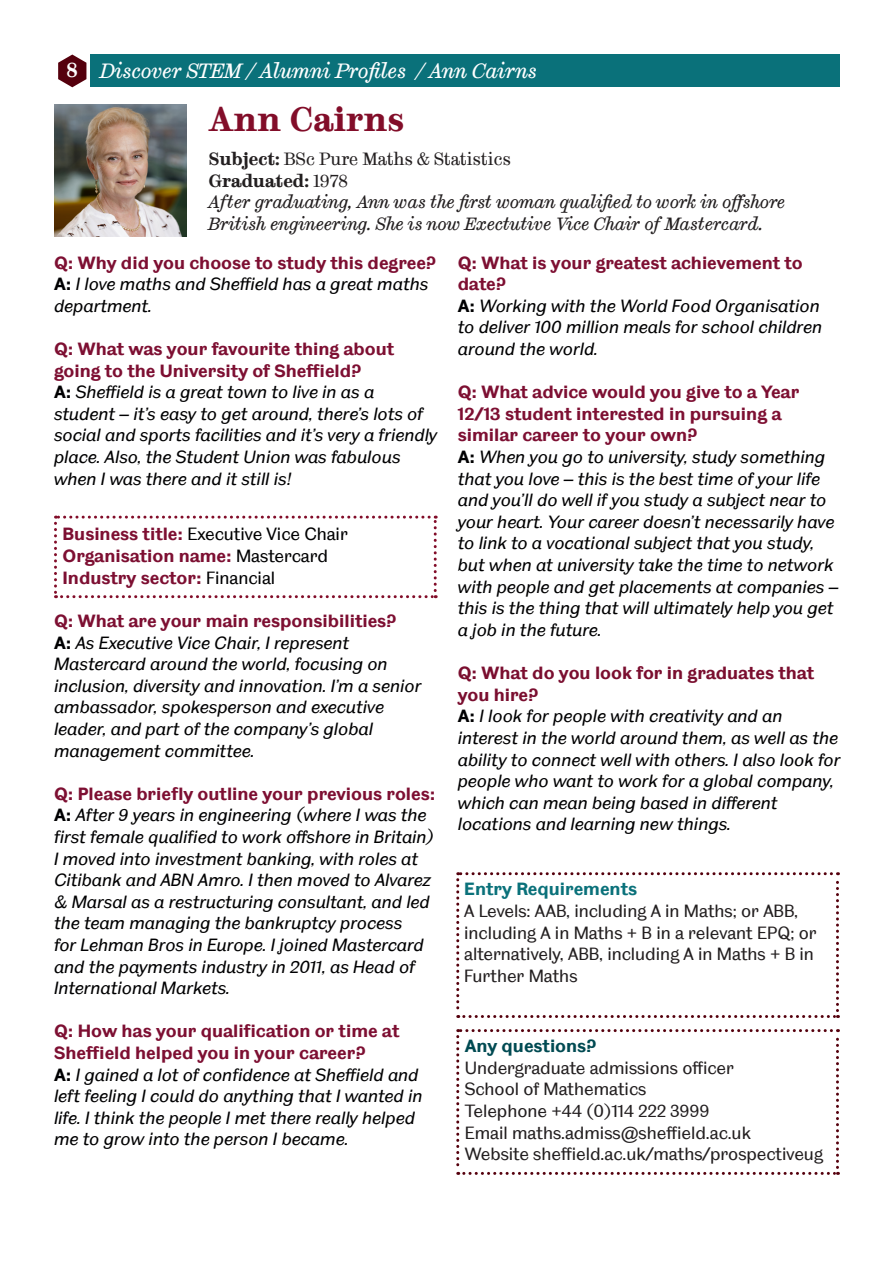
<style>
.page{position:relative;width:893px;height:1263px;background:#fff}
.page>*{position:absolute;margin:0;border:0;box-sizing:border-box;transform-origin:0 0}
.t1{font:700 34.5px "TUOS Stephenson";color:#820d29}
.t2{font:italic 21px "TUOS Stephenson";color:#fff}
.t3{font:700 21px "TUOS Stephenson";color:#fff}
.t4{font:italic 18px/21.6px "TUOS Blake";color:#000002}
.t5{font:700 18px/21.6px "TUOS Blake";color:#7d0f32}
.t6{font:18px/21.6px "TUOS Blake";color:#231f20}
.t7{font:italic 18px/21.6px "TUOS Stephenson";color:#231f20}
.t8{font:700 18px/21.6px "TUOS Blake";color:#7a0e2f}
.t9{font:18px "TUOS Blake";color:#000002}
.t10{font:18px "TUOS Stephenson";color:#231f20}
.t11{font:700 18px "TUOS Blake";color:#0a717a}
.t12{font:700 18px "TUOS Stephenson";color:#231f20}
.t13{font:700 18px "TUOS Blake";color:#004a52}
.s1{font-weight:700}
.s2{font-weight:400}
.s3{font-weight:700;font-style:normal}
.s4{font-weight:700;color:#7d0f32}
.s5{font-weight:400;color:#000002}
</style>
<div class="page">
<svg style="left:58px;top:55px;width:28px;height:32px"></svg>
<div style="left:90px;top:55px;width:750px;height:32px;background:#0a717a"></div>
<div style="left:64px;top:63px;width:16px;height:18px;background:#55000d"></div>
<img style="left:54px;top:105px;width:132px;height:132px">
<svg style="left:54px;top:516px;width:383px;height:82px"></svg>
<svg style="left:456px;top:872px;width:383px;height:146px"></svg>
<svg style="left:456px;top:1029px;width:383px;height:146px"></svg>
<p class="t3" style="left:67px;top:57px;width:13px">8</p>
<p class="t2" style="left:100px;top:58px;width:438px">Discover STEM / Alumni Profiles / Ann Cairns</p>
<p class="t1" style="left:209px;top:98px;width:197px">Ann Cairns</p>
<p class="t10" style="left:209px;top:148px;width:304px"><span class="s1">Subject:</span> BSc Pure Maths &amp; Statistics</p>
<p class="t12" style="left:209px;top:169px;width:141px">Graduated: <span class="s2">1978</span></p>
<p class="t7" style="left:209px;top:191px;width:578px">After graduating, Ann was the first woman qualified to work in offshore<br>British engineering. She is now Exectutive Vice Chair of Mastercard.</p>
<p class="t5" style="left:54px;top:251px;width:383px">Q: Why did you choose to study this degree?</p>
<p class="t4" style="left:54px;top:273px;width:376px"><span class="s3">A:</span> I love maths and Sheffield has a great maths department.</p>
<p class="t5" style="left:54px;top:338px;width:342px">Q: What was your favourite thing about going to the University of Sheffield?</p>
<p class="t4" style="left:54px;top:381px;width:385px"><span class="s3">A:</span> Sheffield is a great town to live in as a student – it’s easy to get around, there’s lots of social and sports facilities and it’s very a friendly place. Also, the Student Union was fabulous when I was there and it still is!</p>
<p class="t5" style="left:458px;top:251px;width:346px">Q: What is your greatest achievement to date?</p>
<p class="t4" style="left:458px;top:295px;width:366px"><span class="s3">A:</span> Working with the World Food Organisation to deliver 100 million meals for school children around the world.</p>
<p class="t5" style="left:458px;top:381px;width:343px">Q: What advice would you give to a Year<br>12/13 student interested in pursuing a similar career to your own?</p>
<p class="t4" style="left:458px;top:446px;width:382px"><span class="s3">A:</span> When you go to university, study something that you love – this is the best time of your life and you’ll do well if you study a subject near to your heart. Your career doesn’t necessarily have to link to a vocational subject that you study, but when at university take the time to network with people and get placements at companies – this is the thing that will ultimately help you get a job in the future.</p>
<p class="t8" style="left:458px;top:662px;width:358px">Q: What do you look for in graduates that you hire?</p>
<p class="t4" style="left:458px;top:705px;width:384px"><span class="s3">A:</span> I look for people with creativity and an interest in the world around them, as well as the ability to connect well with others. I also look for people who want to work for a global company, which can mean being based in different locations and learning new things.</p>
<p class="t9" style="left:63px;top:523px;width:287px"><span class="s4">Business title:</span> Executive Vice Chair</p>
<p class="t5" style="left:63px;top:545px;width:267px">Organisation name: <span class="s5">Mastercard</span></p>
<p class="t5" style="left:63px;top:566px;width:214px">Industry sector: <span class="s5">Financial</span></p>
<p class="t5" style="left:54px;top:610px;width:344px">Q: What are your main responsibilities?</p>
<p class="t4" style="left:54px;top:631px;width:369px"><span class="s3">A:</span> As Executive Vice Chair, I represent Mastercard around the world, focusing on inclusion, diversity and innovation. I’m a senior ambassador, spokesperson and executive leader, and part of the company’s global management committee.</p>
<p class="t5" style="left:54px;top:782px;width:383px">Q: Please briefly outline your previous roles:</p>
<p class="t4" style="left:54px;top:804px;width:382px"><span class="s3">A:</span> After 9 years in engineering (where I was the first female qualified to work offshore in Britain)<br>I moved into investment banking, with roles at Citibank and ABN Amro. I then moved to Alvarez &amp; Marsal as a restructuring consultant, and led the team managing the bankruptcy process<br>for Lehman Bros in Europe. I joined Mastercard and the payments industry in 2011, as Head of International Markets.</p>
<p class="t5" style="left:54px;top:1020px;width:347px">Q: How has your qualification or time at<br>Sheffield helped you in your career?</p>
<p class="t4" style="left:54px;top:1063px;width:370px"><span class="s3">A:</span> I gained a lot of confidence at Sheffield and left feeling I could do anything that I wanted in life. I think the people I met there really helped me to grow into the person I became.</p>
<p class="t11" style="left:464px;top:878px;width:174px">Entry Requirements</p>
<p class="t6" style="left:464px;top:899px;width:354px">A Levels: AAB, including A in Maths; or ABB, including A in Maths + B in a relevant EPQ; or alternatively, ABB, including A in Maths + B in Further Maths</p>
<p class="t13" style="left:465px;top:1035px;width:133px">Any questions?</p>
<p class="t6" style="left:465px;top:1056px;width:271px">Undergraduate admissions officer</p>
<p class="t6" style="left:465px;top:1078px;width:183px">School of Mathematics</p>
<p class="t6" style="left:465px;top:1099px;width:246px">Telephone +44 (0)114 222 3999</p>
<p class="t6" style="left:465px;top:1121px;width:288px">Email maths.admiss@sheffield.ac.uk</p>
<p class="t6" style="left:465px;top:1143px;width:360px">Website sheffield.ac.uk/maths/prospectiveug</p>
</div>
